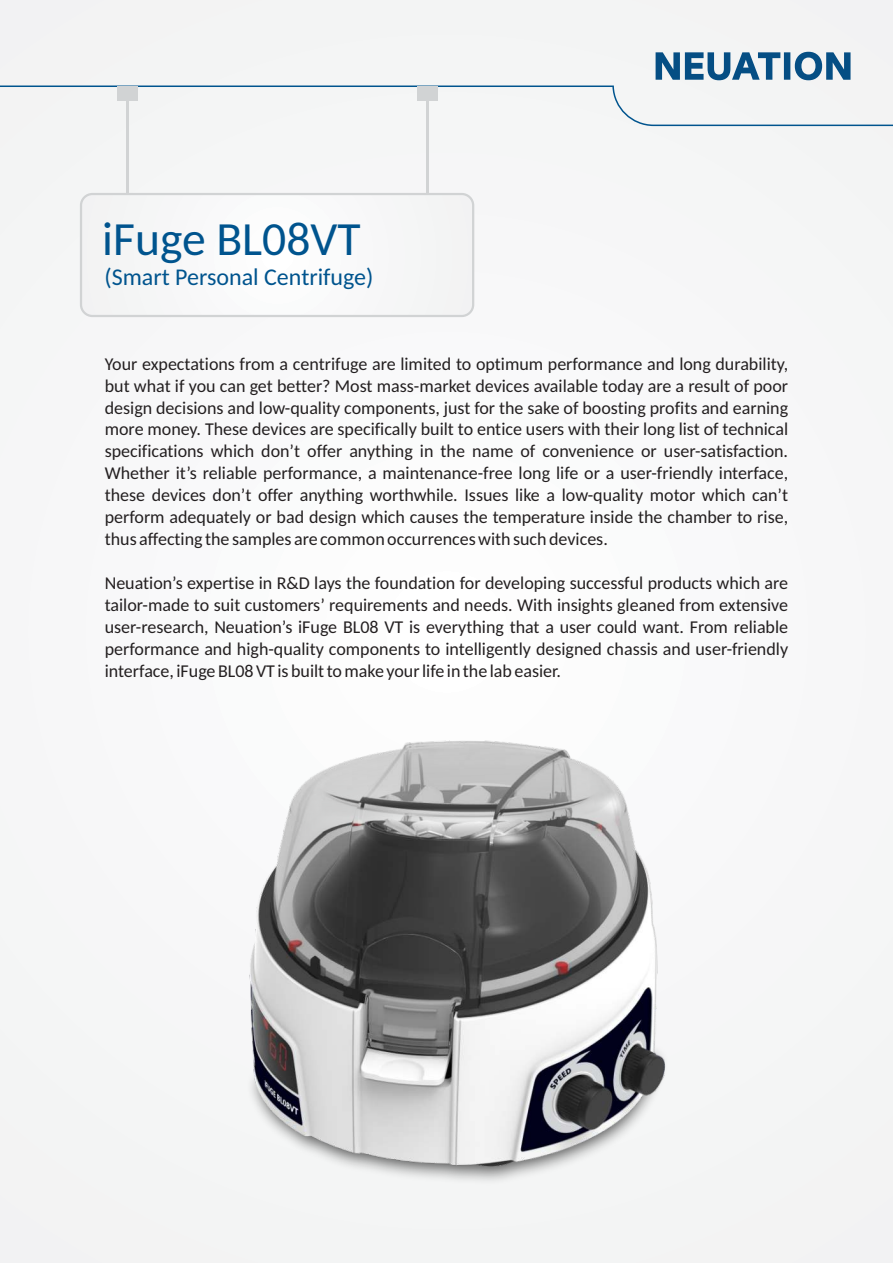
<style>
.page{position:relative;width:893px;height:1263px;background:#f6f6f7}
.page>*{position:absolute;margin:0;border:0;box-sizing:border-box;transform-origin:0 0}
.t1{font:47.55px "Carlito";color:#00548e}
.t2{font:24px "Carlito";color:#00548e}
.t3{font:18px/21.9px "Carlito";color:#231f20;text-align:justify}
</style>
<div class="page">
<hr style="left:126px;top:97px;width:3px;height:97px;background:#d1d3d4">
<hr style="left:426px;top:97px;width:2px;height:97px;background:#d1d3d4">
<div style="left:80px;top:193px;width:394px;height:124px;border:2px solid #d1d3d4;border-radius:11px"></div>
<img style="left:249px;top:740px;width:417px;height:441px">
<img style="left:634px;top:848px;width:23px;height:205px">
<svg style="left:0;top:52px;width:893px;height:75px"></svg>
<h1 class="t1" style="left:102px;top:219px;width:260px">iFuge BL08VT</h1>
<h2 class="t2" style="left:104px;top:267px;width:270px">(Smart Personal Centrifuge)</h2>
<p class="t3" style="left:105px;top:354px;width:685px">Your expectations from a centrifuge are limited to optimum performance and long durability, but what if you can get better? Most mass-market devices available today are a result of poor design decisions and low-quality components, just for the sake of boosting profits and earning more money. These devices are specifically built to entice users with their long list of technical specifications which don’t offer anything in the name of convenience or user-satisfaction.<br>Whether it’s reliable performance, a maintenance-free long life or a user-friendly interface, these devices don’t offer anything worthwhile. Issues like a low-quality motor which can’t perform adequately or bad design which causes the temperature inside the chamber to rise, thus affecting the samples are common occurrences with such devices.</p>
<p class="t3" style="left:105px;top:574px;width:685px">Neuation’s expertise in R&amp;D lays the foundation for developing successful products which are tailor-made to suit customers’ requirements and needs. With insights gleaned from extensive user-research, Neuation’s iFuge BL08 VT is everything that a user could want. From reliable performance and high-quality components to intelligently designed chassis and user-friendly interface, iFuge BL08 VT is built to make your life in the lab easier.</p>
</div>
